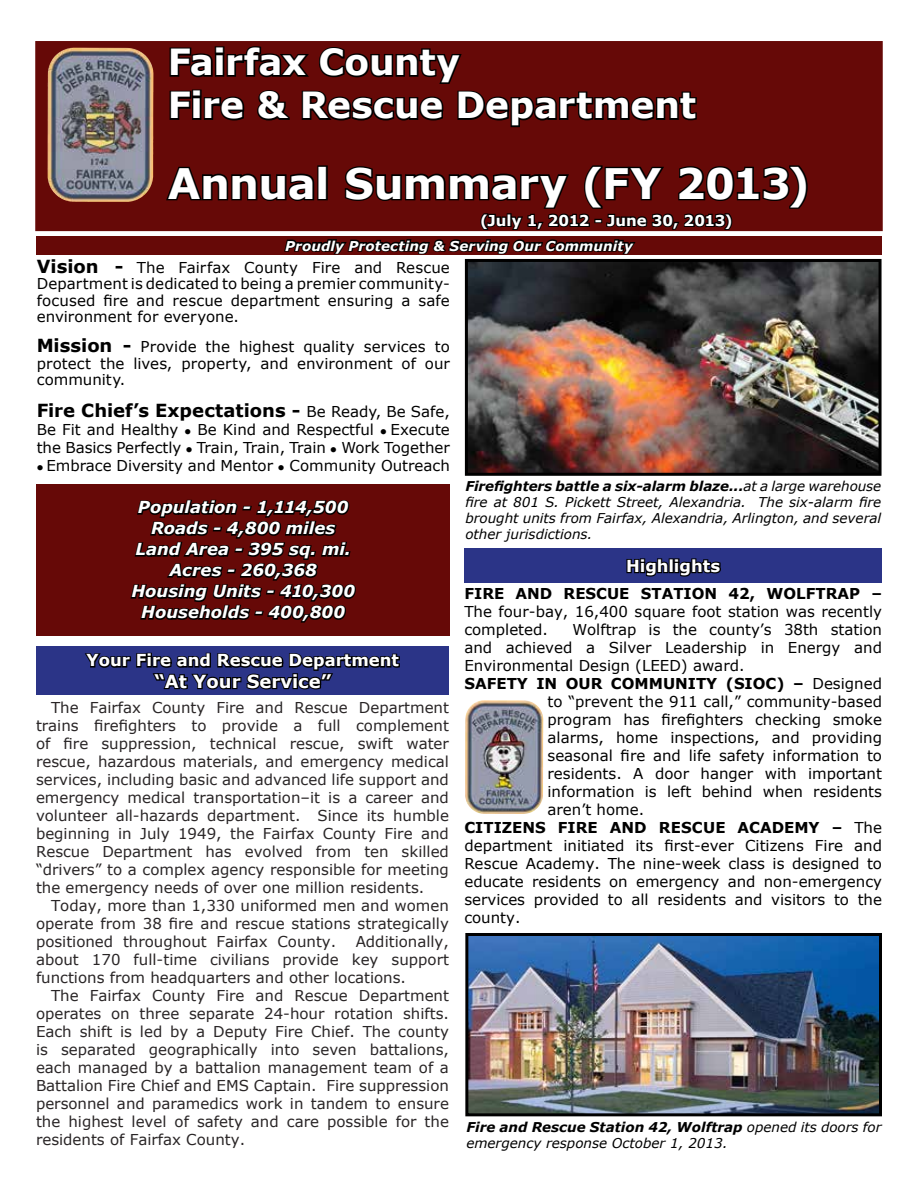
<style>
.page{position:relative;width:918px;height:1188px;background:#fff}
.page>*{position:absolute;margin:0;border:0;box-sizing:border-box;transform-origin:0 0}
.t1{font:700 42px "Verdana";letter-spacing:-.015em;color:#fff}
.t2{font:700 36px "Verdana";letter-spacing:-.01em;color:#fff}
.t3{font:700 18px "Verdana";color:#000}
.t4{font:700 18px "Verdana";color:#fff}
.t5{font:italic 700 16.5px "Verdana";color:#fff}
.t6{font:700 16.5px "Verdana";color:#fff}
.t7{font:15px/18px "Verdana";color:#292526;text-align:justify}
.t8{font:15px/18px "Verdana";color:#000;text-align:justify}
.t9{font:700 15px "Verdana";color:#fff}
.Subhead_2{font:italic 13.5px/16.2px "Verdana";color:#000}
.t10{font:italic 700 13.5px "Verdana";letter-spacing:.005em;color:#fff}
.s1{font-weight:700;font-size:18px}
.s2{font-weight:400;font-size:15px}
.s3{font-weight:700}
</style>
<div class="page">
<svg style="left:35px;top:41px;width:848px;height:190px;background:#6b1e1d"></svg>
<svg style="left:168px;top:44px;width:530px;height:85px;background:#4c0605"></svg>
<div style="left:464px;top:548px;width:418px;height:35px;background:#2b3487"></div>
<svg style="left:626px;top:558px;width:95px;height:19px"></svg>
<div style="left:37px;top:484px;width:413px;height:151px;background:#660907"></div>
<svg style="left:130px;top:499px;width:226px;height:124px"></svg>
<div style="left:36px;top:236px;width:846px;height:19px;background:#660907"></div>
<svg style="left:164px;top:164px;width:645px;height:104px"></svg>
<div style="left:37px;top:646px;width:412px;height:49px;background:#2b3487"></div>
<svg style="left:85px;top:652px;width:315px;height:38px"></svg>
<img style="left:469px;top:937px;width:409px;height:175px">
<div style="left:465px;top:933px;width:417px;height:183px;border:3px solid #000"></div>
<img style="left:469px;top:263px;width:409px;height:209px">
<div style="left:465px;top:259px;width:417px;height:217px;border:3px solid #000"></div>
<img style="left:465px;top:700px;width:20px;height:98px">
<img style="left:48px;top:48px;width:25px;height:133px">
<p class="t2" style="left:168px;top:37px;width:294px">Fairfax County</p>
<p class="t2" style="left:168px;top:80px;width:530px">Fire &amp; Rescue Department</p>
<p class="t1" style="left:168px;top:154px;width:644px">Annual Summary (FY 2013)</p>
<p class="t9" style="left:480px;top:210px;width:254px">(July 1, 2012 - June 30, 2013)</p>
<p class="t10" style="left:285px;top:236px;width:349px">Proudly Protecting &amp; Serving Our Community</p>
<p class="t8" style="left:37px;top:259px;width:415px;line-height:16.5px"><span class="s1">Vision -</span> The Fairfax County Fire and Rescue Department is dedicated to being a premier community&shy;focused fire and rescue department ensuring a safe environment for everyone.</p>
<p class="t8" style="left:37px;top:338px;width:415px;line-height:16.5px"><span class="s1">Mission -</span> Provide the highest quality services to protect the lives, property, and environment of our community.</p>
<p class="t3" style="left:37px;top:397px;width:415px">Fire Chief’s Expectations - <span class="s2">Be Ready, Be Safe,</span></p>
<p class="t8" style="left:37px;top:420px;width:415px">Be Fit and Healthy ● Be Kind and Respectful ● Execute the Basics Perfectly ● Train, Train, Train ● Work Together</p>
<p class="t8" style="left:37px;top:456px;width:415px">● Embrace Diversity and Mentor ● Community Outreach</p>
<p class="t5" style="left:138px;top:496px;width:212px">Population - 1,114,500</p>
<p class="t5" style="left:151px;top:517px;width:186px">Roads - 4,800 miles</p>
<p class="t5" style="left:136px;top:538px;width:217px">Land Area - 395 sq. mi.</p>
<p class="t5" style="left:170px;top:559px;width:149px">Acres - 260,368</p>
<p class="t5" style="left:131px;top:580px;width:225px">Housing Units - 410,300</p>
<p class="t5" style="left:141px;top:601px;width:205px">Households - 400,800</p>
<p class="t6" style="left:87px;top:649px;width:314px">Your Fire and Rescue Department</p>
<p class="t4" style="left:154px;top:669px;width:179px">“At Your Service”</p>
<p class="t7" style="left:36px;top:699px;width:414px;text-indent:15px">The Fairfax County Fire and Rescue Department trains firefighters to provide a full complement of fire suppression, technical rescue, swift water rescue, hazardous materials, and emergency medical services, including basic and advanced life support and emergency medical transportation–it is a career and volunteer all-hazards department. Since its humble beginning in July 1949, the Fairfax County Fire and Rescue Department has evolved from ten skilled “drivers” to a complex agency responsible for meeting the emergency needs of over one million residents.</p>
<p class="t7" style="left:36px;top:897px;width:414px;text-indent:15px">Today, more than 1,330 uniformed men and women operate from 38 fire and rescue stations strategically positioned throughout Fairfax County.</p>
<p class="t7" style="left:36px;top:933px;width:414px;text-indent:320px">Additionally, about 170 full-time civilians provide key support functions from headquarters and other locations.</p>
<p class="t7" style="left:36px;top:987px;width:414px;text-indent:15px">The Fairfax County Fire and Rescue Department operates on three separate 24-hour rotation shifts.<br>Each shift is led by a Deputy Fire Chief. The county is separated geographically into seven battalions, each managed by a battalion management team of a Battalion Fire Chief and EMS Captain. Fire suppression personnel and paramedics work in tandem to ensure the highest level of safety and care possible for the residents of Fairfax County.</p>
<p class="Subhead_2" style="left:465px;top:477px;width:417px;text-align:justify"><span class="s3">Firefighters battle a six-alarm blaze...</span>at a large warehouse fire at 801 S. Pickett Street, Alexandria. The six-alarm fire brought units from Fairfax, Alexandria, Arlington, and several other jurisdictions.</p>
<p class="t6" style="left:626px;top:554px;width:96px">Highlights</p>
<p class="t8" style="left:464px;top:585px;width:419px"><span class="s3">FIRE AND RESCUE STATION 42, WOLFTRAP – </span>The four-bay, 16,400 square foot station was recently completed.</p>
<p class="t8" style="left:464px;top:621px;width:419px;text-indent:108px">Wolftrap is the county’s 38th station and achieved a Silver Leadership in Energy and Environmental Design (LEED) award.</p>
<p class="t8" style="left:548px;top:675px;width:336px;text-indent:-83px"><span class="s3">SAFETY IN OUR COMMUNITY (SIOC) –</span> Designed to “prevent the 911 call,” community-based program has firefighters checking smoke alarms, home inspections, and providing seasonal fire and life safety information to residents. A door hanger with important information is left behind when residents aren’t home.</p>
<p class="t8" style="left:464px;top:819px;width:419px"><span class="s3">CITIZENS FIRE AND RESCUE ACADEMY –</span> The department initiated its first-ever Citizens Fire and Rescue Academy. The nine-week class is designed to educate residents on emergency and non-emergency services provided to all residents and visitors to the county.</p>
<p class="Subhead_2" style="left:466px;top:1119px;width:417px"><span class="s3">Fire and Rescue Station 42, Wolftrap</span> opened its doors for emergency response October 1, 2013.</p>
</div>
